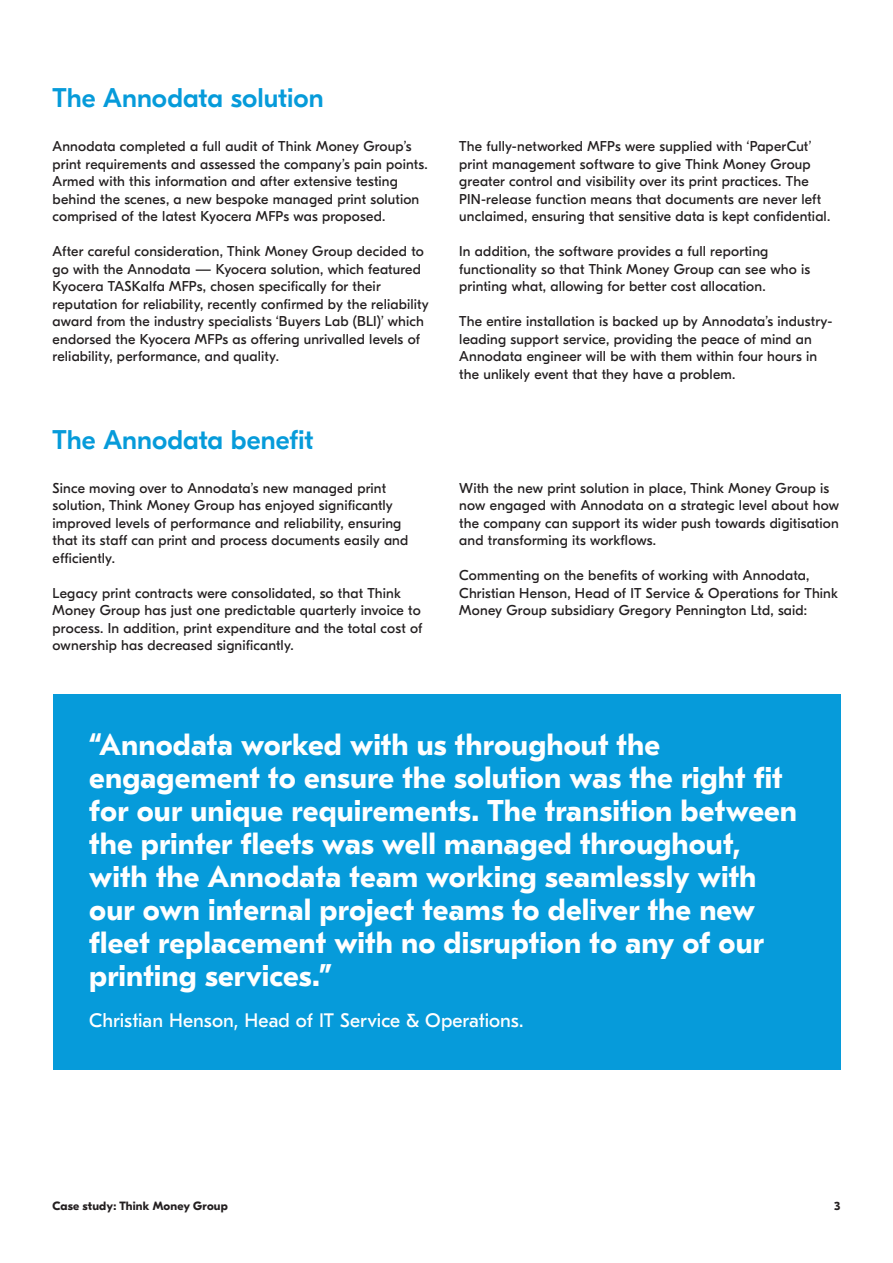
<style>
.page{position:relative;width:893px;height:1263px;background:#fff}
.page>*{position:absolute;margin:0;border:0;box-sizing:border-box;transform-origin:0 0}
.t1{font:700 30px/33px "GT Eesti Pro Text";letter-spacing:.005em;color:#fff}
.t2{font:500 27px "GT Eesti Pro Display";color:#069bda}
.t3{font:19.5px "GT Eesti Pro Text";color:#fff}
.t4{font:14.25px/17.5px "GT Eesti Pro Display";letter-spacing:.01em;color:#231f20}
.t5{font:700 12px "GT Eesti Pro Display";letter-spacing:.015em;color:#231f20}
.t6{font:700 12px "GT Eesti Pro Text";color:#231f20}
</style>
<div class="page">
<div style="left:53px;top:695px;width:787px;height:375px;background:#069bda"></div>
<h2 class="t2" style="left:53px;top:83px;width:273px">The Annodata solution</h2>
<p class="t4" style="left:53px;top:138px;width:377px">Annodata completed a full audit of Think Money Group’s print requirements and assessed the company’s pain points.<br>Armed with this information and after extensive testing behind the scenes, a new bespoke managed print solution comprised of the latest Kyocera MFPs was proposed.</p>
<p class="t4" style="left:53px;top:243px;width:378px">After careful consideration, Think Money Group decided to go with the Annodata — Kyocera solution, which featured Kyocera TASKalfa MFPs, chosen specifically for their reputation for reliability, recently confirmed by the reliability award from the industry specialists ‘Buyers Lab (BLI)’ which endorsed the Kyocera MFPs as offering unrivalled levels of reliability, performance, and quality.</p>
<h2 class="t2" style="left:53px;top:425px;width:263px">The Annodata benefit</h2>
<p class="t4" style="left:53px;top:479px;width:357px">Since moving over to Annodata’s new managed print solution, Think Money Group has enjoyed significantly improved levels of performance and reliability, ensuring that its staff can print and process documents easily and efficiently.</p>
<p class="t4" style="left:53px;top:584px;width:371px">Legacy print contracts were consolidated, so that Think Money Group has just one predictable quarterly invoice to process. In addition, print expenditure and the total cost of ownership has decreased significantly.</p>
<p class="t4" style="left:459px;top:138px;width:372px">The fully-networked MFPs were supplied with ‘PaperCut’ print management software to give Think Money Group greater control and visibility over its print practices. The PIN-release function means that documents are never left unclaimed, ensuring that sensitive data is kept confidential.</p>
<p class="t4" style="left:459px;top:243px;width:353px">In addition, the software provides a full reporting functionality so that Think Money Group can see who is printing what, allowing for better cost allocation.</p>
<p class="t4" style="left:459px;top:313px;width:375px">The entire installation is backed up by Annodata’s industry&shy;leading support service, providing the peace of mind an Annodata engineer will be with them within four hours in the unlikely event that they have a problem.</p>
<p class="t4" style="left:459px;top:479px;width:381px">With the new print solution in place, Think Money Group is now engaged with Annodata on a strategic level about how the company can support its wider push towards digitisation and transforming its workflows.</p>
<p class="t4" style="left:459px;top:567px;width:380px">Commenting on the benefits of working with Annodata,<br>Christian Henson, Head of IT Service &amp; Operations for Think<br>Money Group subsidiary Gregory Pennington Ltd, said:</p>
<p class="t1" style="left:89px;top:729px;width:709px">“Annodata worked with us throughout the engagement to ensure the solution was the right fit for our unique requirements. The transition between the printer fleets was well managed throughout, with the Annodata team working seamlessly with our own internal project teams to deliver the new fleet replacement with no disruption to any of our printing services.”</p>
<h3 class="t3" style="left:89px;top:1009px;width:436px">Christian Henson, Head of IT Service &amp; Operations.</h3>
<p class="t5" style="left:53px;top:1200px;width:177px">Case study: Think Money Group</p>
<p class="t6" style="left:834px;top:1200px;width:8px">3</p>
</div>
